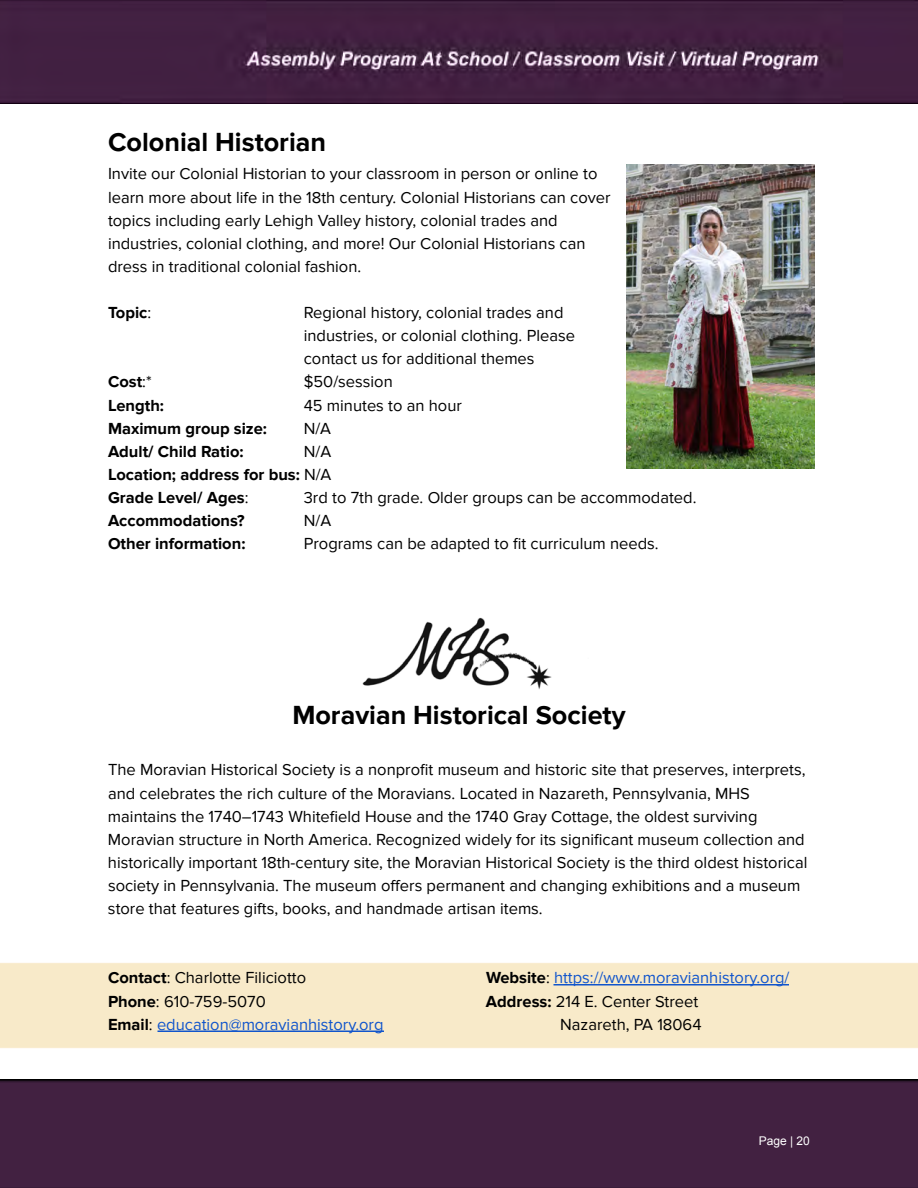
<style>
.page{position:relative;width:918px;height:1188px;background:#fff}
.page>*{position:absolute;margin:0;border:0;box-sizing:border-box;transform-origin:0 0}
.t1{font:700 27px "Proxima Nova";color:#000}
.t2{font:16.5px/23.1px "Proxima Nova";color:#000}
.t3{font:700 16.5px/23.1px "Proxima Nova";color:#000;text-align:justify}
.t4{font:16.5px "Proxima Nova";color:#15c}
.t5{font:12px "Arial";color:#fff}
.s1{font-weight:400}
.s2{font-weight:700}
.s3{color:#15c}
.s4{font-weight:700;color:#000}
.s5{color:#000}
</style>
<div class="page">
<hr style="left:158px;top:1031px;width:226px;height:1px;background:#15c">
<hr style="left:554px;top:984px;width:235px;height:1px;background:#15c">
<img style="left:0;top:0;width:918px;height:104px">
<img style="left:627px;top:165px;width:187px;height:303px">
<div style="left:0;top:1079px;width:918px;height:109px;background:#422141"></div>
<img style="left:362px;top:617px;width:190px;height:73px">
<h1 class="t1" style="left:108px;top:126px;width:220px">Colonial Historian</h1>
<p class="t2" style="left:108px;top:163px;width:504px">Invite our Colonial Historian to your classroom in person or online to learn more about life in the 18th century. Colonial Historians can cover topics including early Lehigh Valley history, colonial trades and industries, colonial clothing, and more! Our Colonial Historians can dress in traditional colonial fashion.</p>
<p class="t3" style="left:108px;top:301px;width:45px">Topic<span class="s1">:</span></p>
<p class="t2" style="left:304px;top:301px;width:273px">Regional history, colonial trades and industries, or colonial clothing. Please contact us for additional themes</p>
<p class="t3" style="left:108px;top:371px;width:45px">Cost<span class="s1">:*</span></p>
<p class="t2" style="left:304px;top:371px;width:91px">$50/session</p>
<p class="t3" style="left:108px;top:394px;width:58px">Length:</p>
<p class="t2" style="left:304px;top:394px;width:160px">45 minutes to an hour</p>
<p class="t3" style="left:108px;top:417px;width:161px">Maximum group size:</p>
<p class="t2" style="left:304px;top:417px;width:29px">N/A</p>
<p class="t3" style="left:108px;top:440px;width:137px">Adult/ Child Ratio:</p>
<p class="t3" style="left:108px;top:440px;width:225px;text-indent:196px"><span class="s1">N/A </span>Location; address for bus: <span class="s1">N/A </span>Grade Level/ Ages<span class="s1">:</span></p>
<p class="t2" style="left:304px;top:486px;width:394px">3rd to 7th grade. Older groups can be accommodated.</p>
<p class="t3" style="left:108px;top:509px;width:138px">Accommodations?</p>
<p class="t2" style="left:304px;top:509px;width:29px">N/A</p>
<p class="t3" style="left:108px;top:533px;width:139px">Other information:</p>
<p class="t2" style="left:304px;top:533px;width:356px">Programs can be adapted to fit curriculum needs.</p>
<h1 class="t1" style="left:292px;top:699px;width:335px">Moravian Historical Society</h1>
<p class="t2" style="left:108px;top:759px;width:701px">The Moravian Historical Society is a nonprofit museum and historic site that preserves, interprets, and celebrates the rich culture of the Moravians. Located in Nazareth, Pennsylvania, MHS maintains the 1740–1743 Whitefield House and the 1740 Gray Cottage, the oldest surviving Moravian structure in North America. Recognized widely for its significant museum collection and historically important 18th-century site, the Moravian Historical Society is the third oldest historical society in Pennsylvania. The museum offers permanent and changing exhibitions and a museum store that features gifts, books, and handmade artisan items.</p>
<p class="t2" style="left:108px;top:967px;width:277px"><span class="s2">Contact</span>: Charlotte Filiciotto<br><span class="s2">Phone</span>: 610-759-5070<br><span class="s2">Email</span>: <span class="s3">education@moravianhistory.org</span></p>
<p class="t4" style="left:486px;top:968px;width:305px"><span class="s4">Website</span><span class="s5">:</span> https://www.moravianhistory.org/</p>
<p class="t2" style="left:486px;top:990px;width:214px"><span class="s2">Address:</span> 214 E. Center Street</p>
<p class="t2" style="left:560px;top:1013px;width:143px">Nazareth, PA 18064</p>
<p class="t5" style="left:759px;top:1133px;width:53px">Page | 20</p>
</div>
